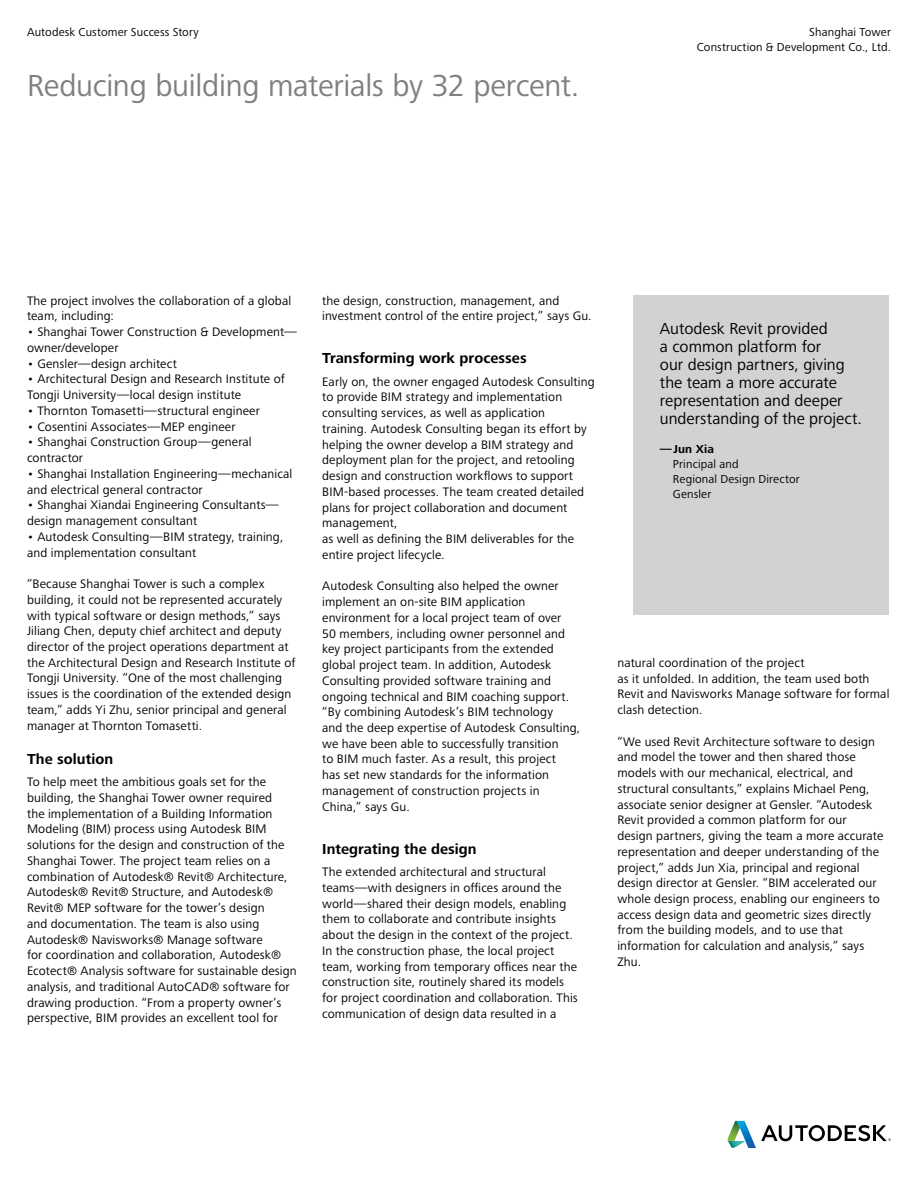
<style>
.page{position:relative;width:918px;height:1188px;background:#fff}
.page>*{position:absolute;margin:0;border:0;box-sizing:border-box;transform-origin:0 0}
.t1{font:31.5px "Frutiger Next LTW1 G";letter-spacing:-.01em;color:#7f7f7f}
.t2{font:16.5px/18px "Frutiger Next LTW1 G";color:#000}
.t3{font:700 15px "Frutiger Next LTW1 G";letter-spacing:.005em;color:#000}
.t4{font:12.75px/15.8px "Frutiger Next LTW1 G";letter-spacing:.01em;color:#000}
.t5{font:12px/15px "Frutiger Next LTW1 G";letter-spacing:.01em;color:#000;text-align:right}
.t6{font:700 12px "Frutiger Next LTW1 G";letter-spacing:.015em;color:#000}
</style>
<div class="page">
<hr style="left:873px;top:1125px;width:3px;height:16px;background:#000">
<svg style="left:876px;top:1125px;width:15px;height:16px"></svg>
<svg style="left:727px;top:1121px;width:143px;height:27px"></svg>
<div style="left:633px;top:295px;width:256px;height:320px;background:#d2d2d2"></div>
<p class="t5" style="left:27px;top:25px;width:173px">Autodesk Customer Success Story</p>
<p class="t5" style="left:697px;top:25px;width:196px">Shanghai Tower<br>Construction &amp; Development Co., Ltd.</p>
<h1 class="t1" style="left:27px;top:67px;width:554px">Reducing building materials by 32 percent.</h1>
<p class="t4" style="left:27px;top:293px;width:266px">The project involves the collaboration of a global team, including:</p>
<p class="t4" style="left:27px;top:324px;width:271px">• Shanghai Tower Construction &amp; Development— owner/developer</p>
<p class="t4" style="left:27px;top:356px;width:151px">• Gensler—design architect</p>
<p class="t4" style="left:27px;top:372px;width:259px">• Architectural Design and Research Institute of<br>Tongji University—local design institute</p>
<p class="t4" style="left:27px;top:403px;width:234px">• Thornton Tomasetti—structural engineer</p>
<p class="t4" style="left:27px;top:419px;width:210px">• Cosentini Associates—MEP engineer</p>
<p class="t4" style="left:27px;top:435px;width:226px">• Shanghai Construction Group—general contractor</p>
<p class="t4" style="left:27px;top:466px;width:267px">• Shanghai Installation Engineering—mechanical and electrical general contractor</p>
<p class="t4" style="left:27px;top:498px;width:253px">• Shanghai Xiandai Engineering Consultants— design management consultant</p>
<p class="t4" style="left:27px;top:529px;width:258px">• Autodesk Consulting—BIM strategy, training, and implementation consultant</p>
<p class="t4" style="left:27px;top:576px;width:270px">“Because Shanghai Tower is such a complex building, it could not be represented accurately with typical software or design methods,” says Jiliang Chen, deputy chief architect and deputy director of the project operations department at the Architectural Design and Research Institute of Tongji University. “One of the most challenging issues is the coordination of the extended design team,” adds Yi Zhu, senior principal and general manager at Thornton Tomasetti.</p>
<p class="t3" style="left:27px;top:750px;width:88px">The solution</p>
<p class="t4" style="left:27px;top:774px;width:271px">To help meet the ambitious goals set for the building, the Shanghai Tower owner required<br>the implementation of a Building Information Modeling (BIM) process using Autodesk BIM solutions for the design and construction of the Shanghai Tower. The project team relies on a combination of Autodesk® Revit® Architecture, Autodesk® Revit® Structure, and Autodesk® Revit® MEP software for the tower’s design<br>and documentation. The team is also using Autodesk® Navisworks® Manage software<br>for coordination and collaboration, Autodesk® Ecotect® Analysis software for sustainable design analysis, and traditional AutoCAD® software for drawing production. “From a property owner’s perspective, BIM provides an excellent tool for</p>
<p class="t4" style="left:322px;top:293px;width:271px">the design, construction, management, and investment control of the entire project,” says Gu.</p>
<p class="t3" style="left:322px;top:350px;width:206px">Transforming work processes</p>
<p class="t4" style="left:322px;top:374px;width:274px">Early on, the owner engaged Autodesk Consulting to provide BIM strategy and implementation consulting services, as well as application<br>training. Autodesk Consulting began its effort by helping the owner develop a BIM strategy and deployment plan for the project, and retooling design and construction workflows to support BIM-based processes. The team created detailed plans for project collaboration and document management,<br>as well as defining the BIM deliverables for the entire project lifecycle.</p>
<p class="t4" style="left:322px;top:579px;width:260px">Autodesk Consulting also helped the owner implement an on-site BIM application environment for a local project team of over<br>50 members, including owner personnel and key project participants from the extended global project team. In addition, Autodesk Consulting provided software training and ongoing technical and BIM coaching support. “By combining Autodesk’s BIM technology<br>and the deep expertise of Autodesk Consulting, we have been able to successfully transition<br>to BIM much faster. As a result, this project<br>has set new standards for the information management of construction projects in China,” says Gu.</p>
<p class="t3" style="left:322px;top:840px;width:156px">Integrating the design</p>
<p class="t4" style="left:322px;top:864px;width:257px">The extended architectural and structural teams—with designers in offices around the world—shared their design models, enabling them to collaborate and contribute insights about the design in the context of the project.<br>In the construction phase, the local project team, working from temporary offices near the construction site, routinely shared its models for project coordination and collaboration. This communication of design data resulted in a</p>
<p class="t2" style="left:660px;top:320px;width:203px">Autodesk Revit provided<br>a common platform for<br>our design partners, giving the team a more accurate representation and deeper understanding of the project.</p>
<p class="t6" style="left:660px;top:442px;width:56px">—Jun Xia</p>
<p class="t5" style="left:673px;top:457px;width:128px;text-align:left">Principal and<br>Regional Design Director<br>Gensler</p>
<p class="t4" style="left:617px;top:655px;width:274px">natural coordination of the project<br>as it unfolded. In addition, the team used both Revit and Navisworks Manage software for formal clash detection.</p>
<p class="t4" style="left:617px;top:734px;width:267px">“We used Revit Architecture software to design and model the tower and then shared those models with our mechanical, electrical, and structural consultants,” explains Michael Peng, associate senior designer at Gensler. “Autodesk Revit provided a common platform for our design partners, giving the team a more accurate representation and deeper understanding of the project,” adds Jun Xia, principal and regional design director at Gensler. “BIM accelerated our whole design process, enabling our engineers to access design data and geometric sizes directly from the building models, and to use that information for calculation and analysis,” says Zhu.</p>
</div>
